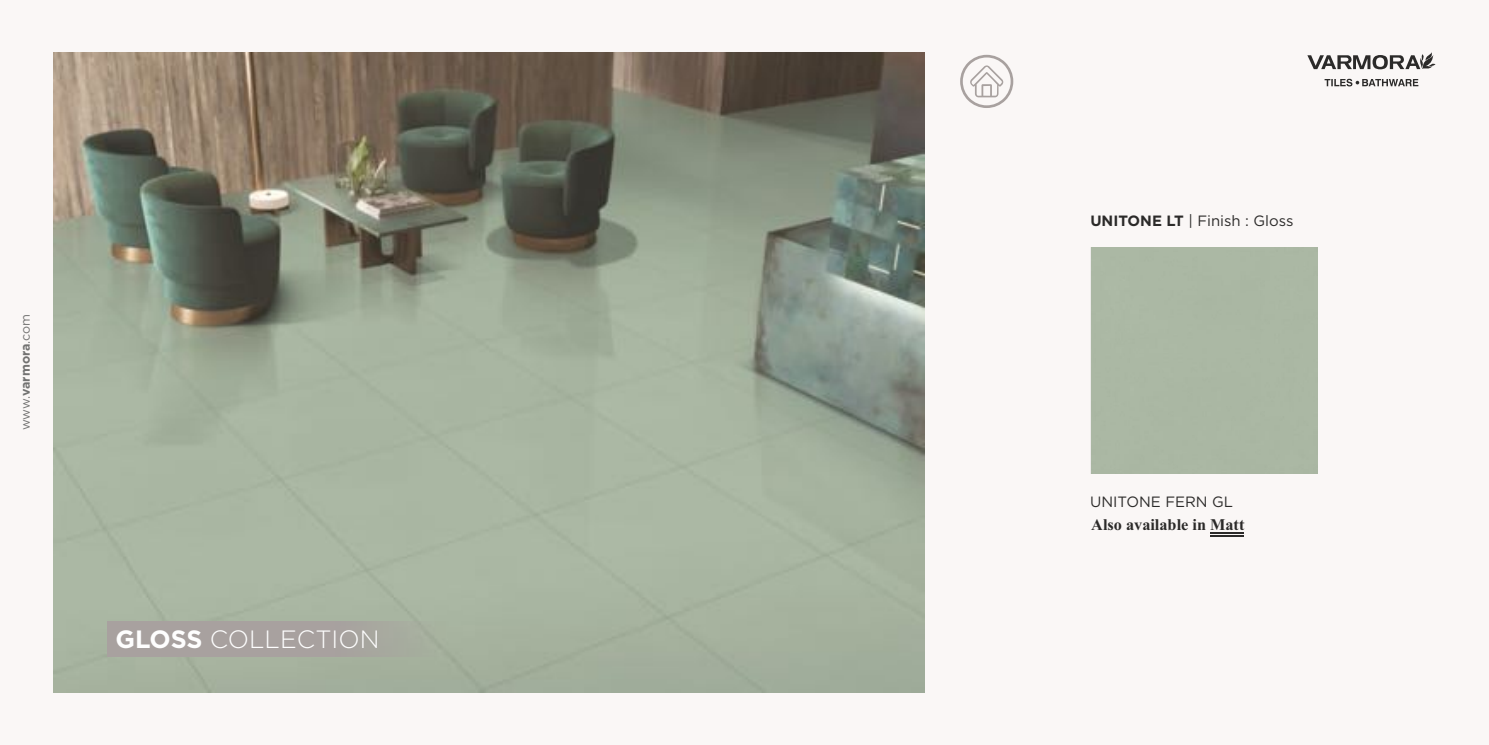
<style>
.page{position:relative;width:1489px;height:745px;background:#fff}
.page>*{position:absolute;margin:0;border:0;box-sizing:border-box;transform-origin:0 0}
.t1{font:300 25px "Gotham Pro";color:#fefefe}
.t2{font:700 16.25px "Times New Roman";color:#2b2a29}
.t3{font:14.88px "Gotham Pro";color:#2b2a29}
.t4{font:12.5px "Gotham Pro";letter-spacing:-.01em;color:#727271}
.s1{font-weight:700}
</style>
<div class="page">
<div style="left:0;top:0;width:1488px;height:744px;background:#faf7f6"></div>
<svg style="left:1307px;top:52px;width:128px;height:18px"></svg>
<svg style="left:1324px;top:79px;width:94px;height:7px"></svg>
<img style="left:53px;top:52px;width:871px;height:640px">
<svg style="left:960px;top:55px;width:53px;height:53px"></svg>
<hr style="left:1210px;top:532px;width:34px;height:1px;background:#2b2a29">
<hr style="left:1210px;top:535px;width:34px;height:1px;background:#2b2a29">
<div style="left:107px;top:621px;width:338px;height:35px;background:#a8a19f"></div>
<p class="t4" style="left:19px;top:430px;width:118px;rotate:-90deg">www.<span class="s1">varmora</span>.com</p>
<h1 class="t1" style="left:115px;top:625px;width:265px"><span class="s1">GLOSS</span> COLLECTION</h1>
<p class="t3" style="left:1090px;top:212px;width:205px"><span class="s1">UNITONE LT</span> | Finish : Gloss</p>
<p class="t3" style="left:1090px;top:493px;width:144px">UNITONE FERN GL</p>
<p class="t2" style="left:1091px;top:512px;width:155px">Also available in Matt</p>
</div>
